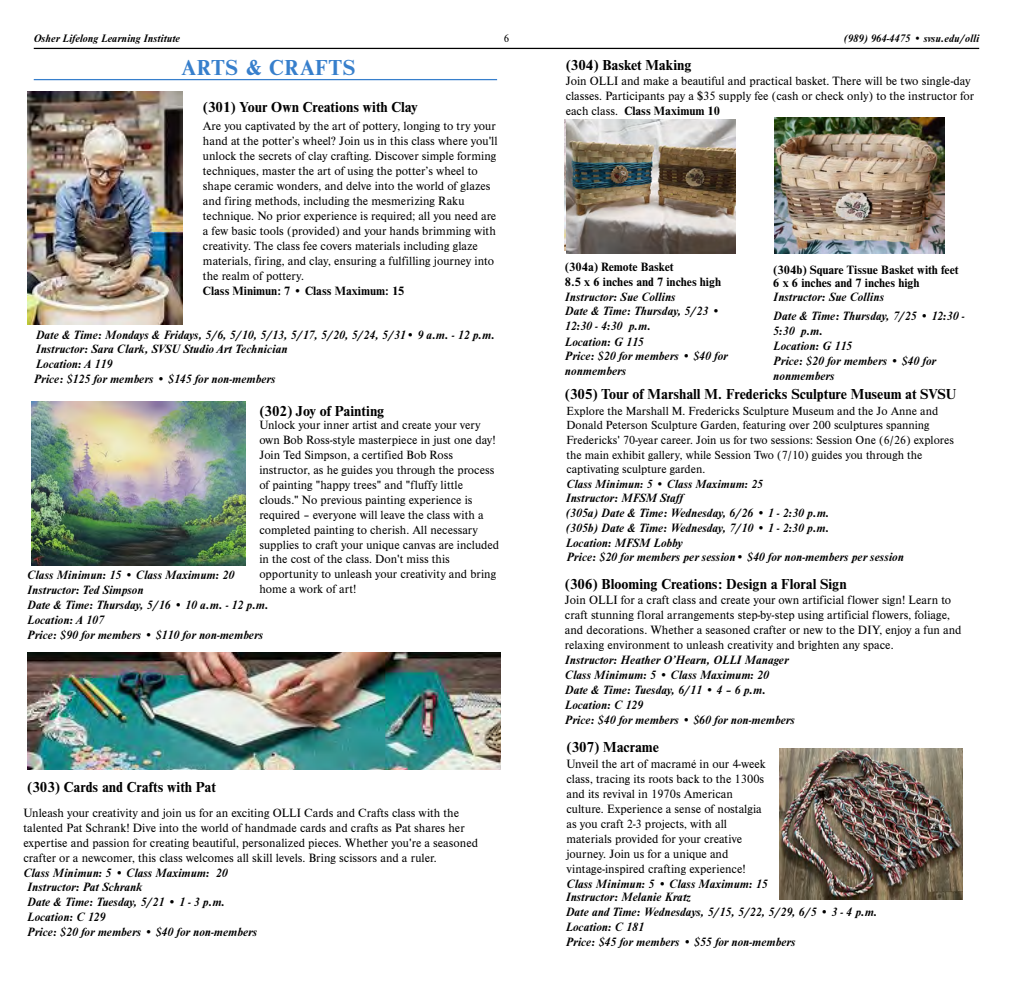
<style>
.page{position:relative;width:1013px;height:990px;background:#fff}
.page>*{position:absolute;margin:0;border:0;box-sizing:border-box;transform-origin:0 0}
.t1{font:700 22.5px "Nimbus Rom D";letter-spacing:.04em;color:#377fcc}
.t2{font:700 15px "Nimbus Rom D";color:#000}
.t3{font:12.5px/15px "Nimbus Rom D";color:#000}
.t4{font:italic 700 12.5px/15px "Nimbus Rom D";color:#000}
.t5{font:700 12.5px/15px "Nimbus Rom D";color:#000}
.t6{font:12.38px/14.9px "Nimbus Rom D";color:#000}
.t7{font:12.25px/14.6px "Nimbus Rom D";color:#000}
.t8{font:italic 700 12.25px "Nimbus Rom D";color:#000}
.t9{font:italic 700 11.25px "Nimbus Rom D";color:#000}
.t10{font:11.25px "Nimbus Rom D";color:#000}
.s1{font-weight:700}
</style>
<div class="page">
<hr style="left:34px;top:48px;width:945px;height:1px;background:#000">
<hr style="left:34px;top:79px;width:463px;height:1px;background:#377fcc">
<img style="left:27px;top:92px;width:155px;height:232px">
<img style="left:32px;top:401px;width:214px;height:164px">
<img style="left:27px;top:652px;width:473px;height:118px">
<img style="left:774px;top:117px;width:171px;height:136px">
<img style="left:779px;top:749px;width:183px;height:151px">
<img style="left:566px;top:120px;width:169px;height:133px">
<p class="t9" style="left:34px;top:31px;width:148px">Osher Lifelong Learning Institute</p>
<p class="t10" style="left:503px;top:30px;width:7px">6</p>
<p class="t9" style="left:844px;top:31px;width:137px">(989) 964-4475 • svsu.edu/olli</p>
<h1 class="t1" style="left:182px;top:53px;width:175px">ARTS &amp; CRAFTS</h1>
<p class="t2" style="left:565px;top:56px;width:127px">(304) Basket Making</p>
<p class="t3" style="left:565px;top:73px;width:410px">Join OLLI and make a beautiful and practical basket. There will be two single-day classes. Participants pay a $35 supply fee (cash or check only) to the instructor for each class. <span class="s1">Class Maximum 10</span></p>
<p class="t2" style="left:203px;top:97px;width:216px">(301) Your Own Creations with Clay</p>
<p class="t3" style="left:203px;top:118px;width:296px">Are you captivated by the art of pottery, longing to try your hand at the potter’s wheel? Join us in this class where you'll unlock the secrets of clay crafting. Discover simple forming techniques, master the art of using the potter’s wheel to shape ceramic wonders, and delve into the world of glazes and firing methods, including the mesmerizing Raku technique. No prior experience is required; all you need are a few basic tools (provided) and your hands brimming with creativity. The class fee covers materials including glaze materials, firing, and clay, ensuring a fulfilling journey into the realm of pottery.</p>
<p class="t5" style="left:203px;top:283px;width:203px">Class Minimun: 7 • Class Maximum: 15</p>
<p class="t5" style="left:565px;top:259px;width:158px">(304a) Remote Basket<br>8.5 x 6 inches and 7 inches high</p>
<p class="t4" style="left:565px;top:289px;width:164px">Instructor: Sue Collins<br>Date &amp; Time: Thursday, 5/23 •<br>12:30 - 4:30 p.m.<br>Location: G 115<br>Price: $20 for members • $40 for nonmembers</p>
<p class="t5" style="left:773px;top:264px;width:187px;line-height:12.2px">(304b) Square Tissue Basket with feet<br>6 x 6 inches and 7 inches high</p>
<p class="t4" style="left:773px;top:287px;width:193px;line-height:18.8px">Instructor: Sue Collins<br>Date &amp; Time: Thursday, 7/25 • 12:30 -</p>
<p class="t4" style="left:773px;top:323px;width:164px">5:30 p.m.<br>Location: G 115<br>Price: $20 for members • $40 for nonmembers</p>
<p class="t4" style="left:36px;top:327px;width:460px">Date &amp; Time: Mondays &amp; Fridays, 5/6, 5/10, 5/13, 5/17, 5/20, 5/24, 5/31• 9 a.m. - 12 p.m.</p>
<p class="t4" style="left:34px;top:356px;width:243px;line-height:14.5px">Location: A 119<br>Price: $125 for members • $145 for non-members</p>
<p class="t4" style="left:36px;top:341px;width:253px">Instructor: Sara Clark, SVSU Studio Art Technician</p>
<p class="t2" style="left:565px;top:384px;width:393px">(305) Tour of Marshall M. Fredericks Sculpture Museum at SVSU</p>
<p class="t7" style="left:566px;top:403px;width:389px">Explore the Marshall M. Fredericks Sculpture Museum and the Jo Anne and Donald Peterson Sculpture Garden, featuring over 200 sculptures spanning Fredericks' 70-year career. Join us for two sessions: Session One (6/26) explores the main exhibit gallery, while Session Two (7/10) guides you through the captivating sculpture garden.</p>
<p class="t8" style="left:566px;top:476px;width:198px">Class Minimun: 5 • Class Maximum: 25</p>
<p class="t2" style="left:259px;top:401px;width:127px">(302) Joy of Painting</p>
<p class="t6" style="left:259px;top:417px;width:241px">Unlock your inner artist and create your very own Bob Ross-style masterpiece in just one day!<br>Join Ted Simpson, a certified Bob Ross instructor, as he guides you through the process of painting "happy trees" and "fluffy little clouds." No previous painting experience is required – everyone will leave the class with a completed painting to cherish. All necessary supplies to craft your unique canvas are included in the cost of the class. Don't miss this opportunity to unleash your creativity and bring home a work of art!</p>
<p class="t4" style="left:565px;top:490px;width:265px">Instructor: MFSM Staff<br>(305a) Date &amp; Time: Wednesday, 6/26 • 1 - 2:30 p.m. (305b) Date &amp; Time: Wednesday, 7/10 • 1 - 2:30 p.m.</p>
<p class="t4" style="left:566px;top:549px;width:339px">Price: $20 for members per session• $40 for non-members per session</p>
<p class="t4" style="left:565px;top:535px;width:118px">Location: MFSM Lobby</p>
<p class="t4" style="left:27px;top:567px;width:243px">Class Minimun: 15 • Class Maximum: 20<br>Instructor: Ted Simpson<br>Date &amp; Time: Thursday, 5/16 • 10 a.m. - 12 p.m.<br>Location: A 107<br>Price: $90 for members • $110 for non-members</p>
<p class="t2" style="left:565px;top:574px;width:283px">(306) Blooming Creations: Design a Floral Sign</p>
<p class="t3" style="left:565px;top:592px;width:398px">Join OLLI for a craft class and create your own artificial flower sign! Learn to craft stunning floral arrangements step-by-step using artificial flowers, foliage, and decorations. Whether a seasoned crafter or new to the DIY, enjoy a fun and relaxing environment to unleash creativity and brighten any space.</p>
<p class="t4" style="left:565px;top:652px;width:231px">Instructor: Heather O’Hearn, OLLI Manager Class Minimum: 5 • Class Maximum: 20<br>Date &amp; Time: Tuesday, 6/11 • 4 – 6 p.m.<br>Location: C 129<br>Price: $40 for members • $60 for non-members</p>
<p class="t2" style="left:27px;top:777px;width:190px">(303) Cards and Crafts with Pat</p>
<p class="t3" style="left:23px;top:805px;width:456px">Unleash your creativity and join us for an exciting OLLI Cards and Crafts class with the talented Pat Schrank! Dive into the world of handmade cards and crafts as Pat shares her expertise and passion for creating beautiful, personalized pieces. Whether you're a seasoned crafter or a newcomer, this class welcomes all skill levels. Bring scissors and a ruler.</p>
<p class="t4" style="left:27px;top:865px;width:231px;text-indent:-4px">Class Minimun: 5 • Class Maximum: 20<br>Instructor: Pat Schrank<br>Date &amp; Time: Tuesday, 5/21 • 1 - 3 p.m.<br>Location: C 129<br>Price: $20 for members • $40 for non-members</p>
<p class="t2" style="left:566px;top:737px;width:94px">(307) Macrame</p>
<p class="t3" style="left:566px;top:756px;width:201px">Unveil the art of macramé in our 4-week class, tracing its roots back to the 1300s and its revival in 1970s American culture. Experience a sense of nostalgia as you craft 2-3 projects, with all materials provided for your creative journey. Join us for a unique and vintage-inspired crafting experience!</p>
<p class="t4" style="left:566px;top:876px;width:203px">Class Minimun: 5 • Class Maximum: 15</p>
<p class="t4" style="left:565px;top:889px;width:313px">Instructor: Melanie Kratz<br>Date and Time: Wednesdays, 5/15, 5/22, 5/29, 6/5 • 3 - 4 p.m.<br>Location: C 181<br>Price: $45 for members • $55 for non-members</p>
</div>
